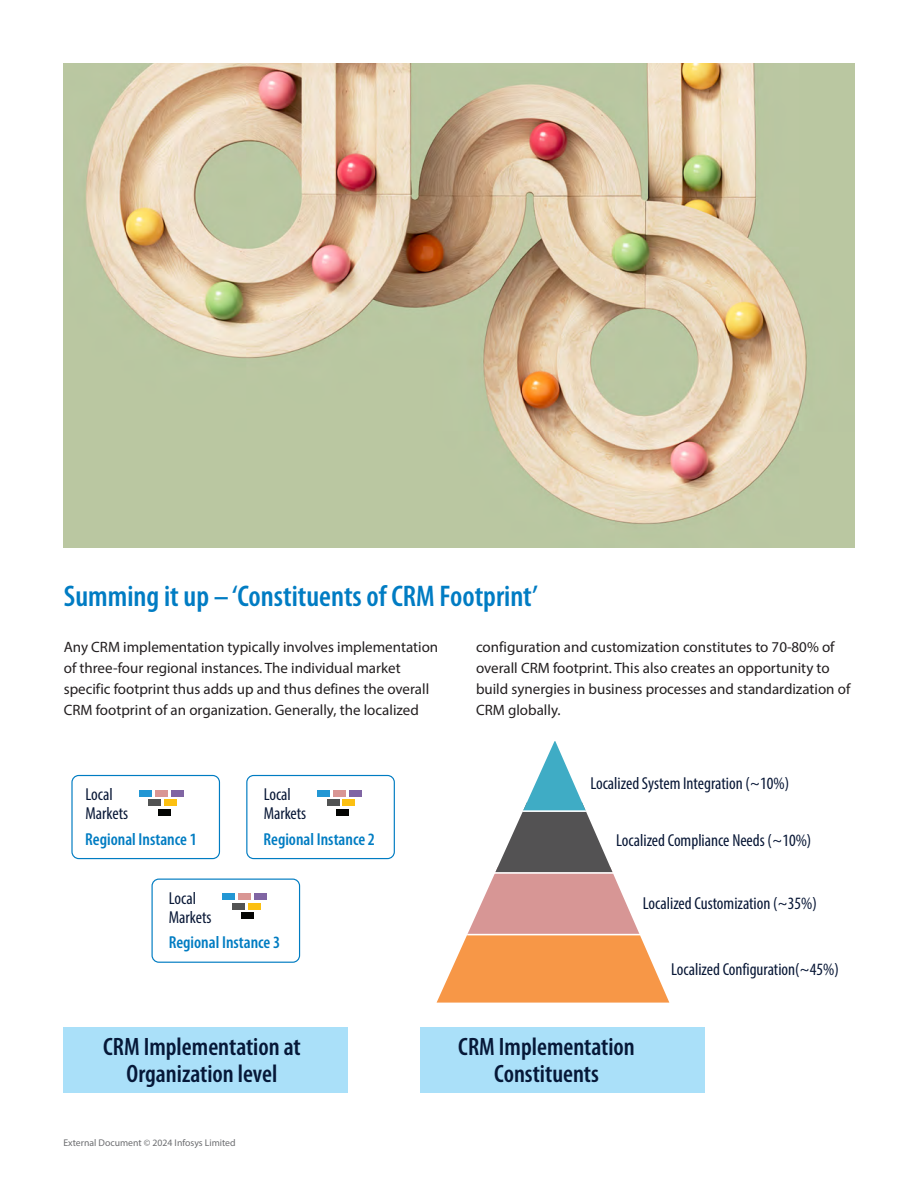
<style>
.page{position:relative;width:918px;height:1188px;background:#fff}
.page>*{position:absolute;margin:0;border:0;box-sizing:border-box;transform-origin:0 0}
.t1{font:600 condensed 30px "Myriad Pro";color:#007cc3}
.t2{font:600 condensed 25.2px/26.8px "Myriad Pro";color:#061838;text-align:center}
.t3{font:condensed 17.4px/18.9px "Myriad Pro";color:#081736}
.t4{font:600 condensed 17.4px "Myriad Pro";color:#007cc2}
.t5{font:15px/21px "Myriad Pro";color:#231f20}
.t6{font:9.75px "Myriad Pro";color:#6c6d70}
</style>
<div class="page">
<img style="left:64px;top:64px;width:790px;height:483px">
<svg style="left:437px;top:741px;width:232px;height:262px"></svg>
<hr style="left:522px;top:810px;width:64px;height:2px;background:#fff">
<hr style="left:494px;top:872px;width:119px;height:2px;background:#fff">
<hr style="left:467px;top:934px;width:173px;height:1px;background:#fff">
<div style="left:139px;top:790px;width:13px;height:6px;background:#2397d4"></div>
<div style="left:155px;top:790px;width:13px;height:6px;background:#d99694"></div>
<div style="left:171px;top:790px;width:12px;height:6px;background:#8065a3"></div>
<div style="left:149px;top:800px;width:12px;height:6px;background:#525353"></div>
<div style="left:164px;top:800px;width:13px;height:6px;background:#fcc011"></div>
<div style="left:158px;top:809px;width:13px;height:6px;background:#040503"></div>
<div style="left:317px;top:790px;width:13px;height:6px;background:#2397d4"></div>
<div style="left:333px;top:790px;width:13px;height:6px;background:#d99694"></div>
<div style="left:349px;top:790px;width:13px;height:6px;background:#8065a3"></div>
<div style="left:327px;top:800px;width:12px;height:6px;background:#525353"></div>
<div style="left:343px;top:800px;width:12px;height:6px;background:#fcc011"></div>
<div style="left:336px;top:809px;width:13px;height:6px;background:#040503"></div>
<div style="left:71px;top:775px;width:149px;height:84px;border:1px solid #007cc2;border-radius:7px"></div>
<div style="left:246px;top:775px;width:149px;height:84px;border:1px solid #007cc2;border-radius:7px"></div>
<div style="left:223px;top:894px;width:12px;height:6px;background:#2397d4"></div>
<div style="left:238px;top:894px;width:13px;height:6px;background:#d99694"></div>
<div style="left:254px;top:894px;width:13px;height:6px;background:#8065a3"></div>
<div style="left:232px;top:903px;width:13px;height:7px;background:#525353"></div>
<div style="left:248px;top:903px;width:12px;height:7px;background:#fcc011"></div>
<div style="left:242px;top:913px;width:12px;height:6px;background:#040503"></div>
<div style="left:152px;top:879px;width:148px;height:84px;border:1px solid #007cc2;border-radius:7px"></div>
<div style="left:64px;top:1028px;width:284px;height:65px;background:#aae0f9"></div>
<div style="left:421px;top:1028px;width:284px;height:65px;background:#aae0f9"></div>
<h1 class="t1" style="left:64px;top:577px;width:476px">Summing it up – ‘Constituents of CRM Footprint’</h1>
<p class="t5" style="left:64px;top:636px;width:376px">Any CRM implementation typically involves implementation of three-four regional instances. The individual market specific footprint thus adds up and thus defines the overall CRM footprint of an organization. Generally, the localized</p>
<p class="t5" style="left:476px;top:636px;width:376px">configuration and customization constitutes to 70-80% of overall CRM footprint. This also creates an opportunity to build synergies in business processes and standardization of CRM globally.</p>
<p class="t3" style="left:85px;top:785px;width:44px">Local<br>Markets</p>
<p class="t4" style="left:85px;top:828px;width:113px">Regional Instance 1</p>
<p class="t3" style="left:590px;top:774px;width:200px">Localized System Integration (~10%)</p>
<p class="t3" style="left:264px;top:785px;width:44px">Local<br>Markets</p>
<p class="t4" style="left:264px;top:828px;width:113px">Regional Instance 2</p>
<p class="t3" style="left:616px;top:831px;width:197px">Localized Compliance Needs (~10%)</p>
<p class="t3" style="left:169px;top:889px;width:44px">Local<br>Markets</p>
<p class="t4" style="left:169px;top:932px;width:113px">Regional Instance 3</p>
<p class="t3" style="left:643px;top:894px;width:175px">Localized Customization (~35%)</p>
<p class="t3" style="left:671px;top:960px;width:169px">Localized Configuration(~45%)</p>
<h2 class="t2" style="left:103px;top:1033px;width:199px">CRM Implementation at<br>Organization level</h2>
<h2 class="t2" style="left:458px;top:1033px;width:178px">CRM Implementation<br>Constituents</h2>
<p class="t6" style="left:63px;top:1137px;width:174px">External Document © 2024 Infosys Limited</p>
</div>
